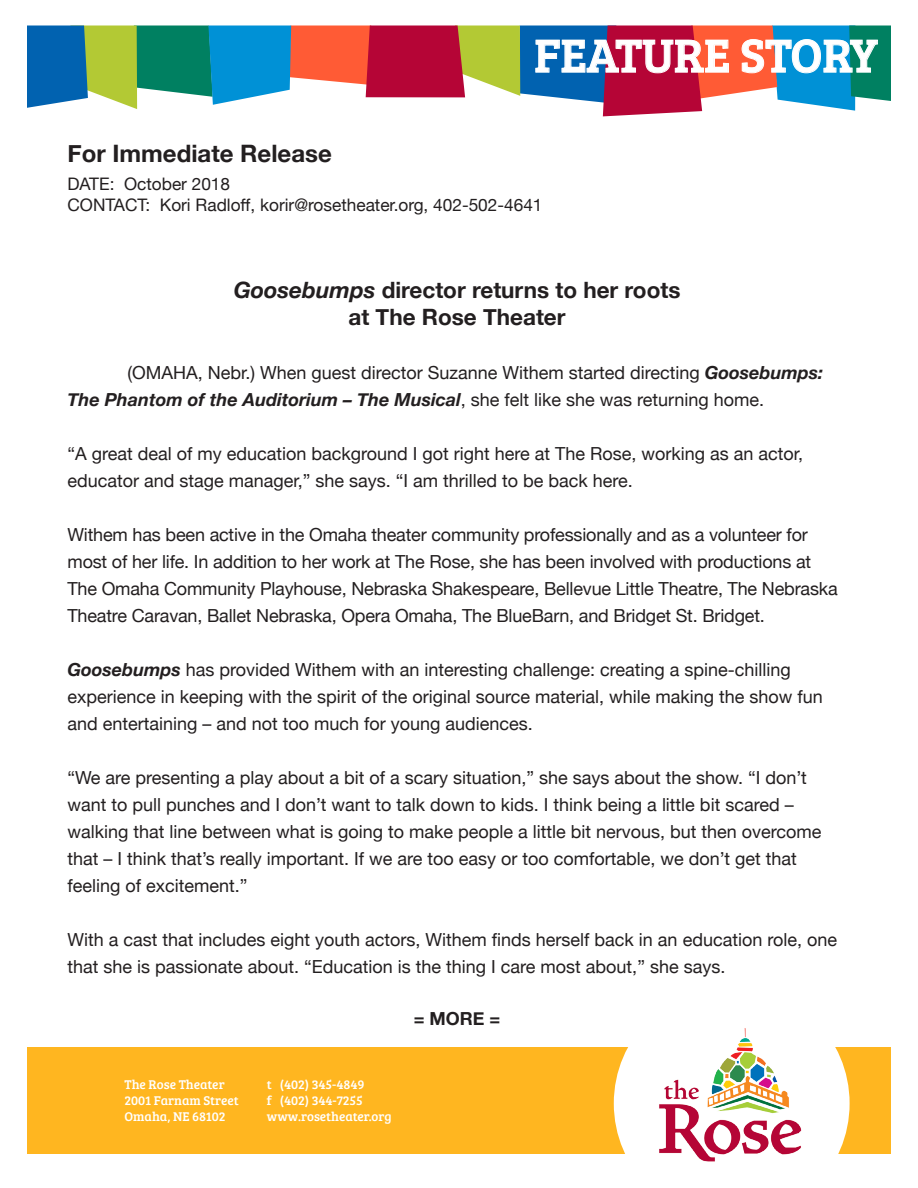
<style>
.page{position:relative;width:918px;height:1188px;background:#fff}
.page>*{position:absolute;margin:0;border:0;box-sizing:border-box;transform-origin:0 0}
.t1{font:48.15px "Bree Serif";color:#fff}
.t2{font:700 24px "Helvetica Neue";color:#231f20}
.t3{font:700 22.5px "Helvetica Neue";color:#231f20}
.t4{font:18px/27px "Helvetica Neue";color:#231f20}
.t5{font:700 18px "Helvetica Neue";color:#231f20}
.t6{font:17.25px "Helvetica Neue";color:#231f20}
.t7{font:13.2px/15.8px "Bree Serif";color:#fff}
.s1{font-style:italic}
.s2{font-weight:700;font-style:italic}
</style>
<div class="page">
<div style="left:0;top:1048px;width:918px;height:106px;background:#ffb620"></div>
<svg style="left:614px;top:1047px;width:236px;height:107px;fill:#fff"></svg>
<img style="left:658px;top:1028px;width:144px;height:134px">
<div style="left:0;top:0;width:26px;height:1188px;background:#fff"></div>
<div style="left:892px;top:0;width:26px;height:1188px;background:#fff"></div>
<svg style="left:27px;top:26px;width:864px;height:90px"></svg>
<p class="t1" style="left:534px;top:20px;width:345px">FEATURE STORY</p>
<p class="t2" style="left:68px;top:135px;width:266px">For Immediate Release</p>
<p class="t6" style="left:68px;top:171px;width:164px">DATE: October 2018</p>
<p class="t6" style="left:68px;top:193px;width:477px">CONTACT: Kori Radloff, korir@rosetheater.org, 402-502-4641</p>
<p class="t3" style="left:234px;top:272px;width:448px"><span class="s1">Goosebumps</span> director returns to her roots</p>
<p class="t3" style="left:349px;top:299px;width:219px">at The Rose Theater</p>
<p class="t4" style="left:68px;top:360px;width:757px;text-indent:60px">(OMAHA, Nebr.) When guest director Suzanne Withem started directing <span class="s2">Goosebumps:<br>The Phantom of the Auditorium – The Musical</span>, she felt like she was returning home.</p>
<p class="t4" style="left:68px;top:441px;width:737px">“A great deal of my education background I got right here at The Rose, working as an actor, educator and stage manager,” she says. “I am thrilled to be back here.</p>
<p class="t4" style="left:68px;top:522px;width:745px">Withem has been active in the Omaha theater community professionally and as a volunteer for most of her life. In addition to her work at The Rose, she has been involved with productions at</p>
<p class="t4" style="left:68px;top:576px;width:772px">The Omaha Community Playhouse, Nebraska Shakespeare, Bellevue Little Theatre, The Nebraska<br>Theatre Caravan, Ballet Nebraska, Opera Omaha, The BlueBarn, and Bridget St. Bridget.</p>
<p class="t4" style="left:68px;top:657px;width:757px"><span class="s2">Goosebumps</span> has provided Withem with an interesting challenge: creating a spine-chilling experience in keeping with the spirit of the original source material, while making the show fun and entertaining – and not too much for young audiences.</p>
<p class="t4" style="left:68px;top:765px;width:756px">“We are presenting a play about a bit of a scary situation,” she says about the show. “I don’t want to pull punches and I don’t want to talk down to kids. I think being a little bit scared – walking that line between what is going to make people a little bit nervous, but then overcome that – I think that’s really important. If we are too easy or too comfortable, we don’t get that feeling of excitement.”</p>
<p class="t4" style="left:68px;top:927px;width:771px">With a cast that includes eight youth actors, Withem finds herself back in an education role, one that she is passionate about. “Education is the thing I care most about,” she says.</p>
<p class="t5" style="left:414px;top:1005px;width:88px">= MORE =</p>
<p class="t7" style="left:124px;top:1076px;width:116px">The Rose Theater<br>2001 Farnam Street<br>Omaha, NE 68102</p>
<p class="t7" style="left:267px;top:1076px;width:126px">t (402) 345-4849<br>f (402) 344-7255 www.rosetheater.org</p>
</div>
